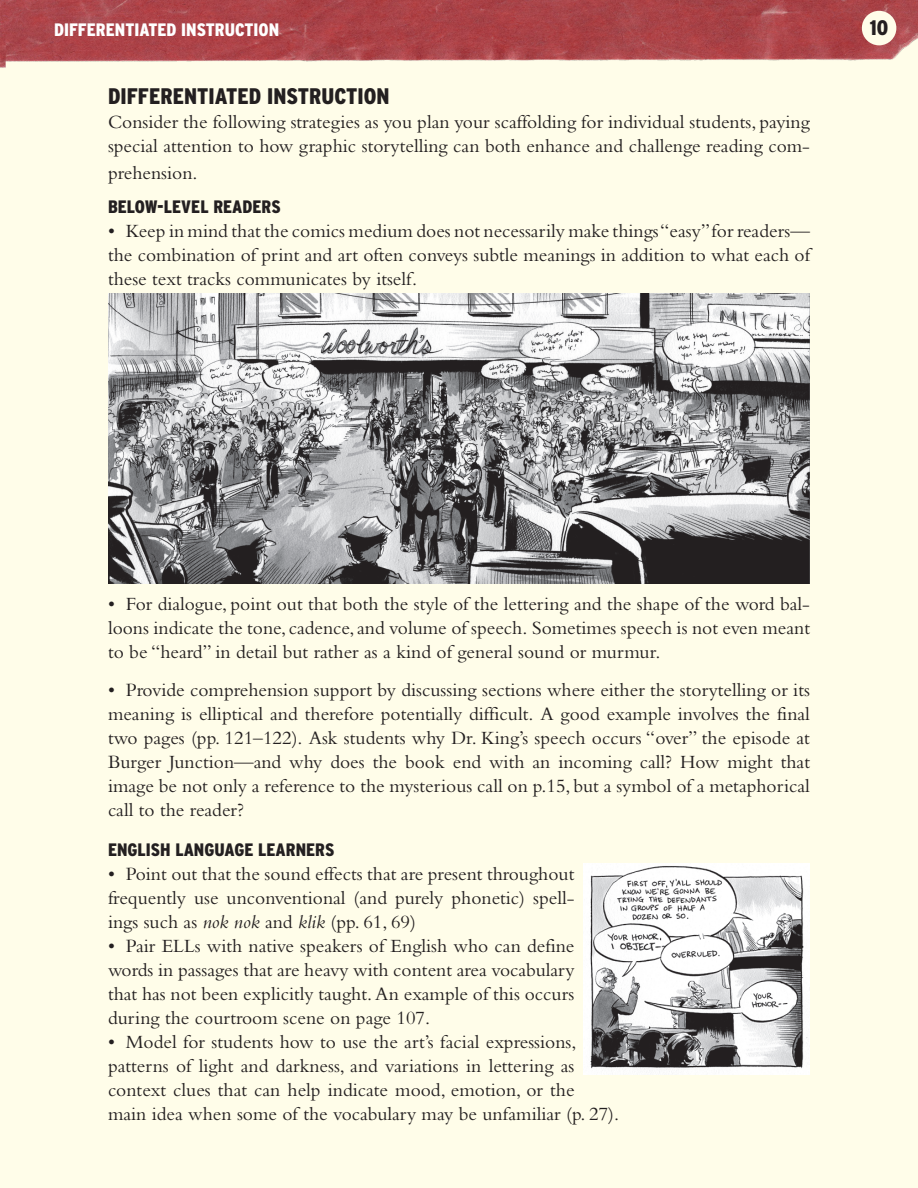
<style>
.page{position:relative;width:918px;height:1188px;background:#fffde9}
.page>*{position:absolute;margin:0;border:0;box-sizing:border-box;transform-origin:0 0}
.t1{font:900 condensed 22.5px "Interstate";color:#231f20}
.t2{font:900 condensed 21px "Interstate";color:#231f20}
.t3{font:19.5px/24px "Bembo";color:#231f20;text-align:justify}
.t4{font:900 condensed 18px "Interstate";color:#231f20}
.t5{font:900 condensed 18px "Interstate";color:#fff}
.s1{font-family:"M Bembo";font-style:italic}
</style>
<div class="page">
<img style="left:0;top:0;width:918px;height:68px">
<div style="left:862px;top:11px;width:34px;height:34px;background:#fffde9;border-radius:50%"></div>
<img style="left:108px;top:294px;width:702px;height:290px">
<img style="left:584px;top:863px;width:226px;height:212px">
<p class="t5" style="left:54px;top:19px;width:227px">DIFFERENTIATED INSTRUCTION</p>
<p class="t1" style="left:108px;top:84px;width:283px">DIFFERENTIATED INSTRUCTION</p>
<p class="t3" style="left:108px;top:110px;width:704px">Consider the following strategies as you plan your scaffolding for individual students, paying special attention to how graphic storytelling can both enhance and challenge reading com-</p>
<p class="t3" style="left:108px;top:161px;width:91px">prehension.</p>
<p class="t4" style="left:108px;top:197px;width:174px">BELOW-LEVEL READERS</p>
<p class="t3" style="left:108px;top:218px;width:704px">• Keep in mind that the comics medium does not necessarily make things“easy”for readers— the combination of print and art often conveys subtle meanings in addition to what each of these text tracks communicates by itself.</p>
<p class="t2" style="left:870px;top:16px;width:20px">10</p>
<p class="t3" style="left:108px;top:592px;width:704px">• For dialogue, point out that both the style of the lettering and the shape of the word bal&shy;loons indicate the tone, cadence, and volume of speech. Sometimes speech is not even meant to be “heard” in detail but rather as a kind of general sound or murmur.</p>
<p class="t3" style="left:108px;top:677px;width:704px">• Provide comprehension support by discussing sections where either the storytelling or its meaning is elliptical and therefore potentially difficult. A good example involves the final two pages (pp. 121–122). Ask students why Dr. King’s speech occurs “over” the episode at Burger Junction—and why does the book end with an incoming call? How might that image be not only a reference to the mysterious call on p.15, but a symbol of a metaphorical call to the reader?</p>
<p class="t4" style="left:108px;top:840px;width:228px">ENGLISH LANGUAGE LEARNERS</p>
<p class="t3" style="left:108px;top:862px;width:468px">• Point out that the sound effects that are present throughout frequently use unconventional (and purely phonetic) spell&shy;ings such as <span class="s1">nok nok</span> and <span class="s1">klik</span> (pp. 61, 69)</p>
<p class="t3" style="left:108px;top:934px;width:468px">• Pair ELLs with native speakers of English who can define words in passages that are heavy with content area vocabulary that has not been explicitly taught. An example of this occurs during the courtroom scene on page 107.</p>
<p class="t3" style="left:108px;top:1030px;width:513px;text-align:left">• Model for students how to use the art’s facial expressions, patterns of light and darkness, and variations in lettering as context clues that can help indicate mood, emotion, or the<br>main idea when some of the vocabulary may be unfamiliar (p. 27).</p>
</div>
